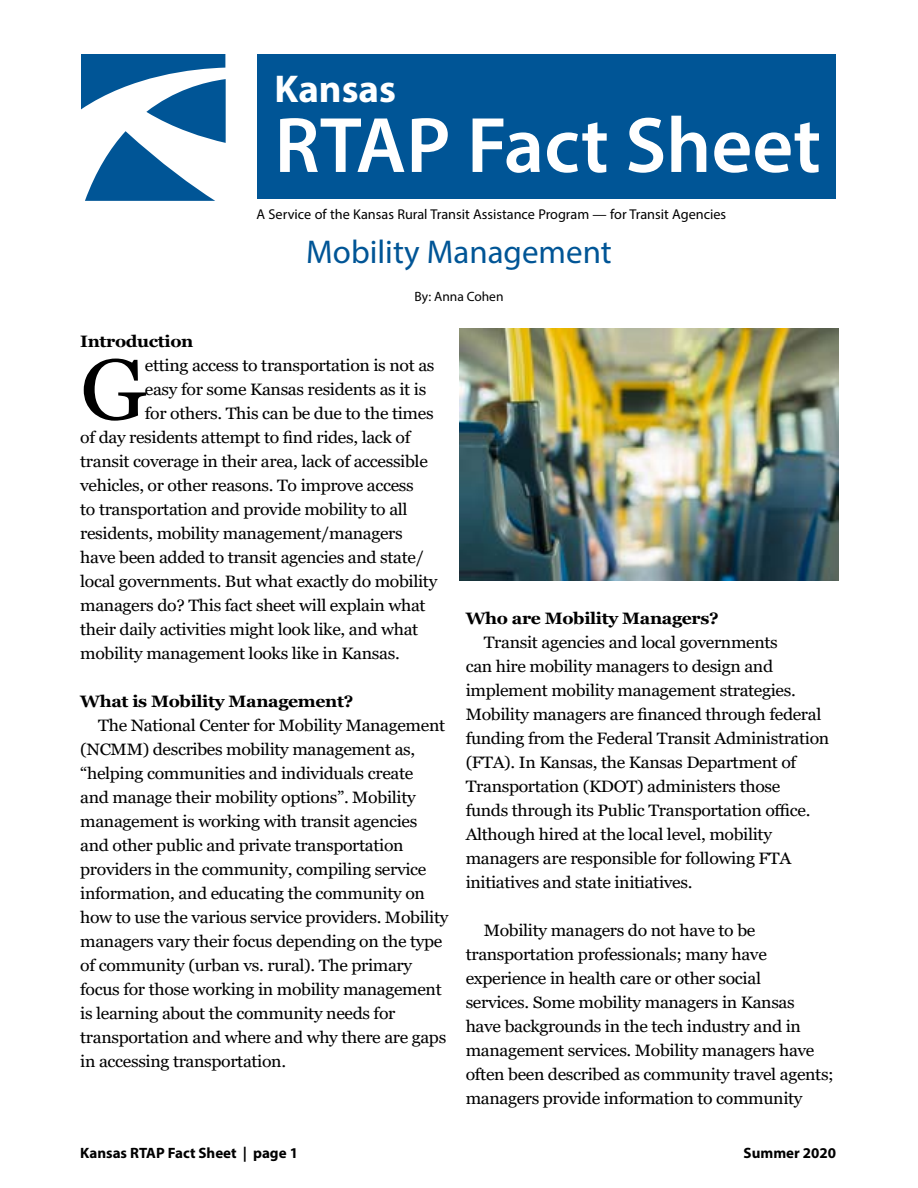
<style>
.page{position:relative;width:918px;height:1188px;background:#fff}
.page>*{position:absolute;margin:0;border:0;box-sizing:border-box;transform-origin:0 0}
.t1{font:85.8px "Georgia";color:#000;scale:1.07 1}
.t2{font:600 79.2px "Myriad Pro";color:#fff}
.t3{font:700 38.85px "Myriad Pro";color:#fff}
.t4{font:33px "Myriad Pro";color:#005596}
.t5{font:16.5px/24px "Georgia";letter-spacing:-.02em;color:#000;scale:1.07 1}
.t6{font:700 16.5px "Georgia";letter-spacing:-.02em;color:#000;scale:1.07 1}
.t7{font:700 15px "Myriad Pro";color:#000}
.t8{font:14.25px "Myriad Pro";color:#000}
.t9{font:13.5px "Myriad Pro";color:#000}
</style>
<div class="page">
<img style="left:459px;top:328px;width:380px;height:252px">
<div style="left:257px;top:55px;width:579px;height:144px;background:#005596"></div>
<svg style="left:81px;top:54px;width:145px;height:147px"></svg>
<h3 class="t3" style="left:274px;top:64px;width:123px">Kansas</h3>
<h2 class="t2" style="left:274px;top:95px;width:548px">RTAP Fact Sheet</h2>
<p class="t8" style="left:256px;top:205px;width:471px">A Service of the Kansas Rural Transit Assistance Program — for Transit Agencies</p>
<h3 class="t4" style="left:306px;top:232px;width:307px">Mobility Management</h3>
<p class="t9" style="left:414px;top:288px;width:91px">By: Anna Cohen</p>
<p class="t6" style="left:80px;top:331px;width:107px">Introduction</p>
<h1 class="t1" style="left:80px;top:338px;width:64px">G</h1>
<p class="t5" style="left:145px;top:354px;width:272px">etting access to transportation is not as</p>
<p class="t5" style="left:145px;top:378px;width:264px">easy for some Kansas residents as it is</p>
<p class="t5" style="left:145px;top:402px;width:271px">for others. This can be due to the times</p>
<p class="t5" style="left:80px;top:426px;width:310px">of day residents attempt to find rides, lack of</p>
<p class="t5" style="left:80px;top:450px;width:326px">transit coverage in their area, lack of accessible</p>
<p class="t5" style="left:80px;top:474px;width:313px">vehicles, or other reasons. To improve access</p>
<p class="t5" style="left:80px;top:498px;width:308px">to transportation and provide mobility to all</p>
<p class="t5" style="left:80px;top:522px;width:303px">residents, mobility management/managers</p>
<p class="t5" style="left:80px;top:546px;width:323px">have been added to transit agencies and state/</p>
<p class="t5" style="left:80px;top:570px;width:335px">local governments. But what exactly do mobility</p>
<p class="t5" style="left:80px;top:594px;width:324px">managers do? This fact sheet will explain what</p>
<p class="t5" style="left:80px;top:618px;width:318px">their daily activities might look like, and what</p>
<p class="t5" style="left:80px;top:642px;width:300px">mobility management looks like in Kansas.</p>
<p class="t6" style="left:80px;top:691px;width:257px">What is Mobility Management?</p>
<p class="t5" style="left:80px;top:714px;width:346px;text-indent:18px">The National Center for Mobility Management (NCMM) describes mobility management as, “helping communities and individuals create<br>and manage their mobility options”. Mobility management is working with transit agencies and other public and private transportation providers in the community, compiling service information, and educating the community on how to use the various service providers. Mobility managers vary their focus depending on the type of community (urban vs. rural). The primary focus for those working in mobility management is learning about the community needs for transportation and where and why there are gaps in accessing transportation.</p>
<p class="t7" style="left:80px;top:1143px;width:219px">Kansas RTAP Fact Sheet | page 1</p>
<p class="t6" style="left:466px;top:607px;width:238px">Who are Mobility Managers?</p>
<p class="t5" style="left:466px;top:630px;width:341px;text-indent:18px">Transit agencies and local governments<br>can hire mobility managers to design and implement mobility management strategies.<br>Mobility managers are financed through federal funding from the Federal Transit Administration (FTA). In Kansas, the Kansas Department of Transportation (KDOT) administers those<br>funds through its Public Transportation office.<br>Although hired at the local level, mobility managers are responsible for following FTA initiatives and state initiatives.</p>
<p class="t5" style="left:466px;top:918px;width:346px;text-indent:18px">Mobility managers do not have to be transportation professionals; many have experience in health care or other social<br>services. Some mobility managers in Kansas have backgrounds in the tech industry and in management services. Mobility managers have often been described as community travel agents; managers provide information to community</p>
<p class="t7" style="left:744px;top:1143px;width:94px">Summer 2020</p>
</div>
